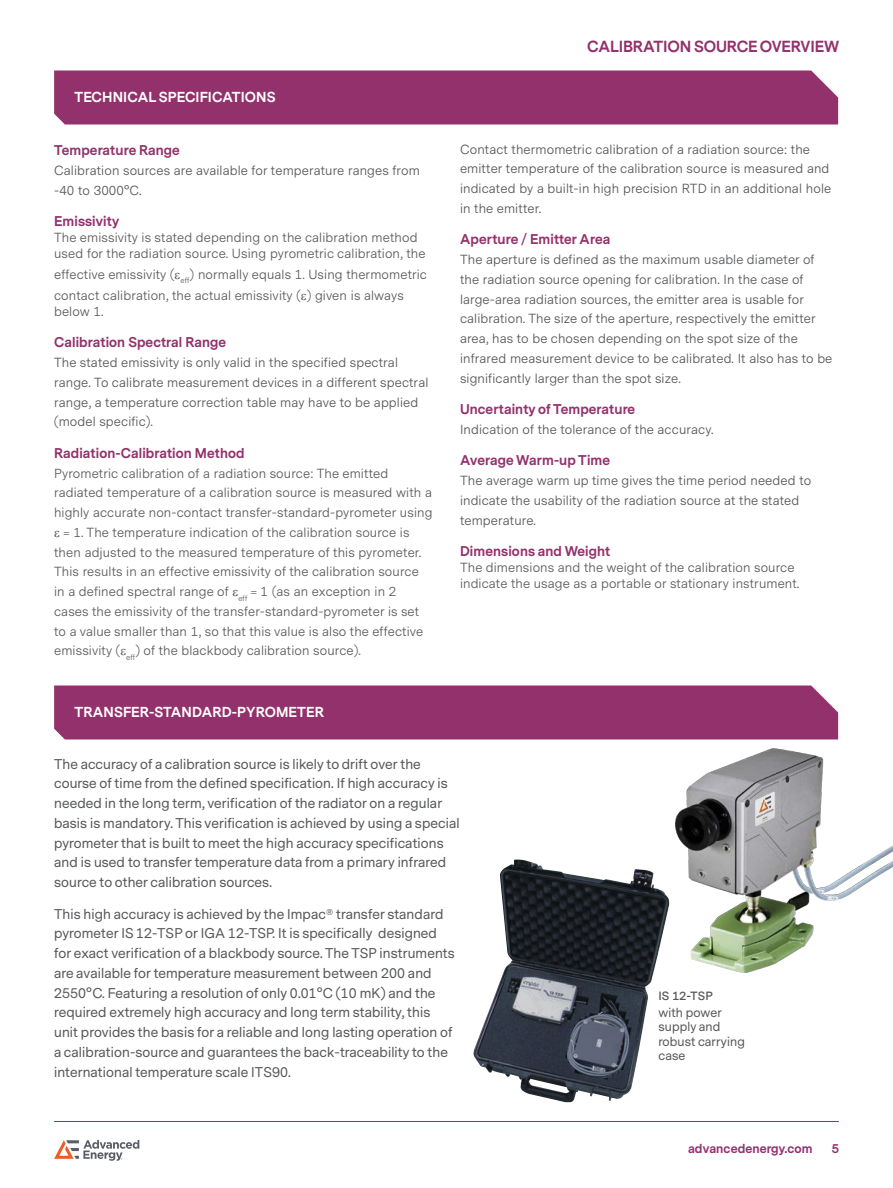
<style>
.page{position:relative;width:893px;height:1188px;background:#fff}
.page>*{position:absolute;margin:0;border:0;box-sizing:border-box;transform-origin:0 0}
.t1{font:700 15px "Messina Sans";letter-spacing:-.01em;color:#93316c}
.Heading_1{font:700 13.5px "Messina Sans";letter-spacing:.01em;color:#fff}
.Body___normal{font:13.2px/19.8px "Messina Sans";letter-spacing:.01em;color:#57585a}
.Body___normal-2{font:13.2px/15.9px "Messina Sans";letter-spacing:.01em;color:#5d5c5c}
.Body___normal-3{font:13.2px/19.8px "Messina Sans";letter-spacing:.01em;color:#57585a}
.Heading_2{font:700 13.2px "Messina Sans";letter-spacing:.01em;color:#93316c}
.t2{font:12px/14.4px "Messina Sans";letter-spacing:.01em;color:#57585a}
.t3{font:700 12px "Messina Sans";letter-spacing:.01em;color:#93316c}
.t4{font:600 12px "Messina Sans";letter-spacing:.01em;color:#57585a}
.s1{font-weight:300}
</style>
<div class="page">
<hr style="left:54px;top:1121px;width:785px;height:1px;background:#93316c">
<svg style="left:54px;top:1140px;width:85px;height:21px"></svg>
<img style="left:676px;top:748px;width:217px;height:224px">
<img style="left:473px;top:860px;width:197px;height:242px">
<div style="left:54px;top:686px;width:784px;height:54px;background:#93316c"></div>
<div style="left:54px;top:70px;width:784px;height:54px;background:#93316c"></div>
<p class="Heading_1" style="left:74px;top:88px;width:203px">TECHNICAL SPECIFICATIONS</p>
<p class="Heading_2" style="left:54px;top:141px;width:127px">Temperature Range</p>
<p class="Body___normal" style="left:54px;top:161px;width:367px">Calibration sources are available for temperature ranges from -40 to 3000°C.</p>
<p class="Heading_2" style="left:54px;top:212px;width:67px">Emissivity</p>
<p class="Body___normal-2" style="left:54px;top:230px;width:373px">The emissivity is stated depending on the calibration method used for the radiation source. Using pyrometric calibration, the</p>
<p class="Body___normal-2" style="left:54px;top:264px;width:374px;line-height:21px">effective emissivity ( <sub>eff</sub>) normally equals 1. Using thermometric contact calibration, the actual emissivity ( ) given is always</p>
<p class="Body___normal-2" style="left:54px;top:304px;width:51px">below 1.</p>
<p class="Heading_2" style="left:54px;top:333px;width:174px">Calibration Spectral Range</p>
<p class="Body___normal" style="left:54px;top:353px;width:376px">The stated emissivity is only valid in the specified spectral range. To calibrate measurement devices in a different spectral range, a temperature correction table may have to be applied (model specific).</p>
<p class="Heading_2" style="left:54px;top:444px;width:192px">Radiation-Calibration Method</p>
<p class="Body___normal-2" style="left:54px;top:466px;width:336px">Pyrometric calibration of a radiation source: The emitted</p>
<p class="Body___normal-2" style="left:54px;top:485px;width:379px">radiated temperature of a calibration source is measured with a</p>
<p class="Body___normal-2" style="left:54px;top:505px;width:380px">highly accurate non-contact transfer-standard-pyrometer using</p>
<p class="Body___normal-2" style="left:64px;top:525px;width:347px">= 1. The temperature indication of the calibration source is</p>
<p class="Body___normal-2" style="left:54px;top:545px;width:369px">then adjusted to the measured temperature of this pyrometer.</p>
<p class="Body___normal-2" style="left:54px;top:564px;width:366px">This results in an effective emissivity of the calibration source</p>
<p class="Body___normal-2" style="left:54px;top:584px;width:344px">in a defined spectral range of <sub>eff</sub> = 1 (as an exception in 2</p>
<p class="Body___normal-2" style="left:54px;top:604px;width:367px">cases the emissivity of the transfer-standard-pyrometer is set</p>
<p class="Body___normal-2" style="left:54px;top:624px;width:371px">to a value smaller than 1, so that this value is also the effective</p>
<p class="Body___normal-2" style="left:54px;top:643px;width:308px">emissivity ( <sub>eff</sub>) of the blackbody calibration source).</p>
<p class="Heading_1" style="left:74px;top:703px;width:251px">TRANSFER-STANDARD-PYROMETER</p>
<p class="t1" style="left:587px;top:36px;width:253px">CALIBRATION SOURCE OVERVIEW</p>
<p class="Body___normal" style="left:460px;top:140px;width:373px">Contact thermometric calibration of a radiation source: the emitter temperature of the calibration source is measured and indicated by a built-in high precision RTD in an additional hole in the emitter.</p>
<p class="Heading_2" style="left:460px;top:230px;width:152px">Aperture / Emitter Area</p>
<p class="Body___normal" style="left:460px;top:250px;width:374px">The aperture is defined as the maximum usable diameter of the radiation source opening for calibration. In the case of large-area radiation sources, the emitter area is usable for calibration. The size of the aperture, respectively the emitter area, has to be chosen depending on the spot size of the infrared measurement device to be calibrated. It also has to be significantly larger than the spot size.</p>
<p class="Heading_2" style="left:460px;top:400px;width:177px">Uncertainty of Temperature</p>
<p class="Body___normal" style="left:460px;top:420px;width:255px">Indication of the tolerance of the accuracy.</p>
<p class="Heading_2" style="left:460px;top:451px;width:152px">Average Warm-up Time</p>
<p class="Body___normal" style="left:460px;top:471px;width:353px">The average warm up time gives the time period needed to indicate the usability of the radiation source at the stated temperature.</p>
<p class="Heading_2" style="left:460px;top:542px;width:152px">Dimensions and Weight</p>
<p class="Body___normal-2" style="left:460px;top:560px;width:341px">The dimensions and the weight of the calibration source indicate the usage as a portable or stationary instrument.</p>
<p class="Body___normal-3" style="left:54px;top:754px;width:407px">The accuracy of a calibration source is likely to drift over the course of time from the defined specification. If high accuracy is needed in the long term, verification of the radiator on a regular basis is mandatory. This verification is achieved by using a special pyrometer that is built to meet the high accuracy specifications and is used to transfer temperature data from a primary infrared source to other calibration sources.</p>
<p class="Body___normal-3" style="left:54px;top:904px;width:402px">This high accuracy is achieved by the Impac<span class="s1">®</span> transfer standard pyrometer IS 12-TSP or IGA 12-TSP. It is specifically designed for exact verification of a blackbody source. The TSP instruments are available for temperature measurement between 200 and 2550°C. Featuring a resolution of only 0.01°C (10 mK) and the required extremely high accuracy and long term stability, this unit provides the basis for a reliable and long lasting operation of a calibration-source and guarantees the back-traceability to the international temperature scale ITS90.</p>
<p class="t4" style="left:658px;top:989px;width:56px">IS 12-TSP</p>
<p class="t2" style="left:658px;top:1006px;width:88px">with power supply and robust carrying case</p>
<p class="t3" style="left:688px;top:1140px;width:126px">advancedenergy.com</p>
<p class="t3" style="left:832px;top:1140px;width:9px">5</p>
</div>
